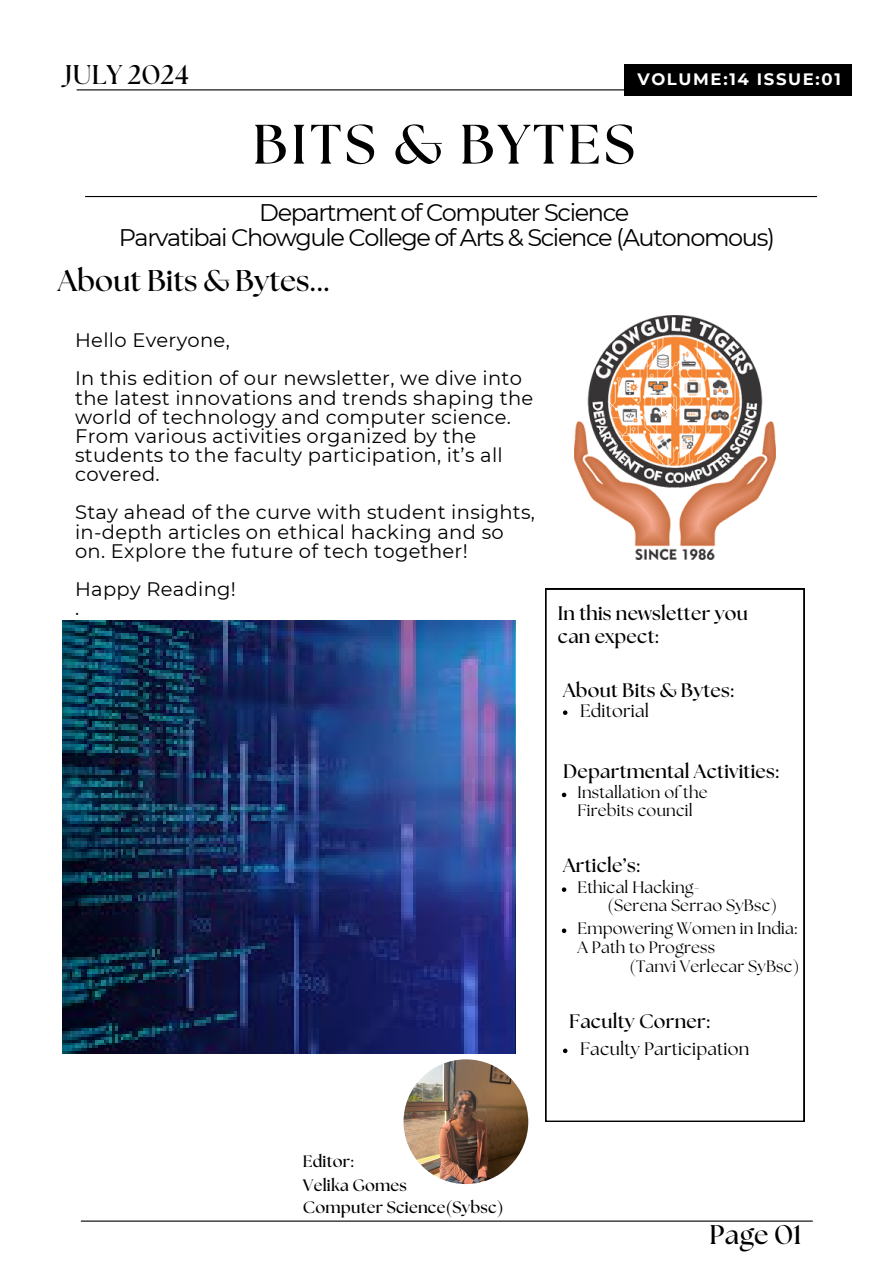
<style>
.page{position:relative;width:894px;height:1264px;background:#fff}
.page>*{position:absolute;margin:0;border:0;box-sizing:border-box;transform-origin:0 0}
.t1{font:700 55.5px "The Seasons";letter-spacing:.065em;color:#000}
.t2{font:700 30px "The Seasons";color:#000}
.t3{font:700 27px "The Seasons";letter-spacing:.01em;color:#000}
.t4{font:24px/25.8px "Montserrat";letter-spacing:-.055em;color:#000;text-align:center}
.t5{font:19.5px/19.2px "Montserrat";letter-spacing:.015em;color:#000}
.t6{font:700 19.5px/22.5px "The Seasons";letter-spacing:.01em;color:#000}
.t7{font:18px "The Seasons";letter-spacing:.01em;color:#000}
.t8{font:16.5px/18px "The Seasons";letter-spacing:.01em;color:#000}
.t9{font:700 16.5px "The Seasons";letter-spacing:.01em;color:#000}
.t10{font:700 16.5px "Montserrat";letter-spacing:.1em;color:#fff}
</style>
<div class="page">
<hr style="left:81px;top:1220px;width:731px;height:1px;background:#000">
<svg style="left:545px;top:589px;width:259px;height:532px"></svg>
<hr style="left:77px;top:89px;width:731px;height:1px;background:#000">
<hr style="left:85px;top:196px;width:731px;height:1px;background:#000">
<img style="left:574px;top:315px;width:201px;height:245px">
<img style="left:63px;top:620px;width:451px;height:433px">
<img style="left:403px;top:1059px;width:125px;height:124px;border-radius:50%">
<div style="left:624px;top:64px;width:228px;height:31px;background:#000"></div>
<svg style="left:561px;top:792px;width:5px;height:5px"></svg>
<svg style="left:561px;top:887px;width:5px;height:4px"></svg>
<svg style="left:561px;top:928px;width:5px;height:5px"></svg>
<svg style="left:562px;top:710px;width:5px;height:5px"></svg>
<svg style="left:562px;top:1048px;width:5px;height:5px"></svg>
<p class="t3" style="left:65px;top:62px;width:125px">JULY 2024</p>
<h5 class="t10" style="left:637px;top:69px;width:205px">VOLUME:14 ISSUE:01</h5>
<p class="t1" style="left:252px;top:119px;width:383px">BITS &amp; BYTES</p>
<p class="t4" style="left:119px;top:199px;width:657px">Department of Computer Science<br>Parvatibai Chowgule College of Arts &amp; Science (Autonomous)</p>
<h2 class="t2" style="left:58px;top:267px;width:273px">About Bits &amp; Bytes...</h2>
<p class="t5" style="left:75px;top:330px;width:156px">Hello Everyone,</p>
<p class="t5" style="left:75px;top:369px;width:459px">In this edition of our newsletter, we dive into the latest innovations and trends shaping the world of technology and computer science.<br>From various activities organized by the students to the faculty participation, it’s all covered.</p>
<p class="t5" style="left:75px;top:503px;width:461px">Stay ahead of the curve with student insights, in-depth articles on ethical hacking and so on. Explore the future of tech together!</p>
<p class="t5" style="left:75px;top:579px;width:162px">Happy Reading!</p>
<p class="t5" style="left:75px;top:598px;width:6px">.</p>
<h5 class="t6" style="left:557px;top:603px;width:191px">In this newsletter you can expect:</h5>
<p class="t6" style="left:563px;top:679px;width:172px">About Bits &amp; Bytes:</p>
<p class="t7" style="left:580px;top:702px;width:70px">Editorial</p>
<p class="t6" style="left:563px;top:761px;width:217px">Departmental Activities:</p>
<h5 class="t8" style="left:577px;top:784px;width:132px">Installation of the<br>Firebits council</h5>
<p class="t6" style="left:563px;top:855px;width:78px">Article’s:</p>
<p class="t8" style="left:577px;top:879px;width:124px">Ethical Hacking-</p>
<p class="t8" style="left:607px;top:897px;width:171px">(Serena Serrao SyBsc)</p>
<h5 class="t8" style="left:577px;top:919px;width:221px;line-height:19.2px">Empowering Women in India:<br>A Path to Progress</h5>
<p class="t8" style="left:629px;top:958px;width:171px">(Tanvi Verlecar SyBsc)</p>
<h5 class="t6" style="left:569px;top:1011px;width:142px">Faculty Corner:</h5>
<p class="t9" style="left:303px;top:1153px;width:52px">Editor:</p>
<p class="t9" style="left:303px;top:1177px;width:105px">Velika Gomes</p>
<p class="t9" style="left:303px;top:1199px;width:202px">Computer Science(Sybsc)</p>
<h3 class="t7" style="left:580px;top:1040px;width:171px">Faculty Participation</h3>
<p class="t3" style="left:709px;top:1222px;width:94px">Page 01</p>
</div>
